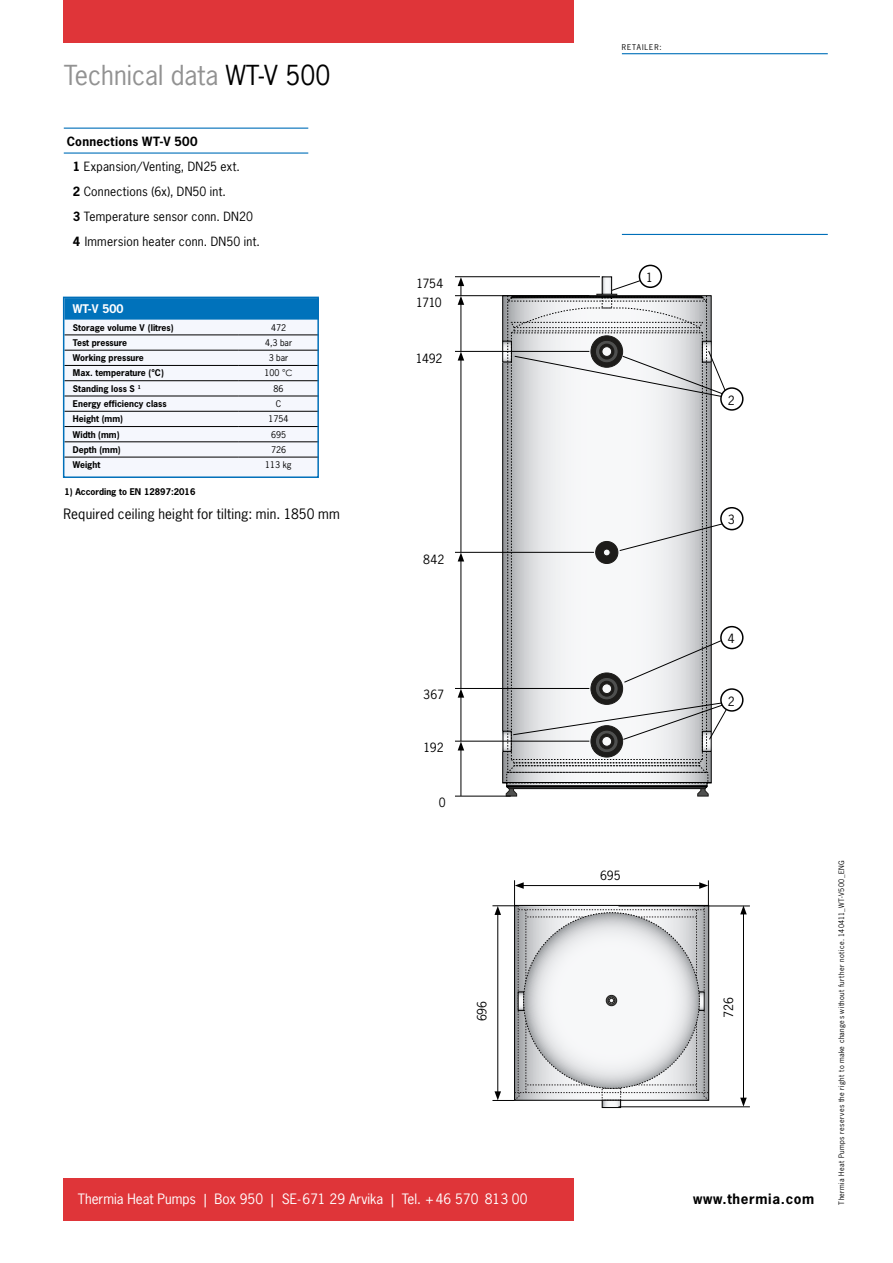
<style>
.page{position:relative;width:893px;height:1263px;background:#fff}
.page>*{position:absolute;margin:0;border:0;box-sizing:border-box;transform-origin:0 0}
.t1{font:25.95px "News Gothic Std";color:#929292}
.t2{font:13.5px "News Gothic Std";color:#fff}
.t3{font:13.5px "News Gothic Std";letter-spacing:.015em;color:#000}
.t4{font:700 13.5px "News Gothic Std";letter-spacing:.05em;color:#000}
.t5{font:12px/25px "News Gothic Std";letter-spacing:.015em;color:#000}
.t6{font:12px/18.6px "News Gothic Std";letter-spacing:-.04em;color:#000}
.t7{font:700 11.25px "News Gothic Std";color:#fff}
.t8{font:700 8.7px "News Gothic Std";color:#000}
.t9{font:8.7px "News Gothic Std";color:#000}
.t10{font:7.5px "News Gothic Std";letter-spacing:.125em;color:#000}
.t11{font:7.2px "News Gothic Std";letter-spacing:.06em;color:#000}
.s1{color:#000}
.s2{font-weight:700}
.s3{font-family:"Century Gothic"}
</style>
<div class="page">
<div style="left:64px;top:0;width:510px;height:43px;background:#df3539"></div>
<hr style="left:622px;top:53px;width:206px;height:1px;background:#006fb9">
<hr style="left:622px;top:234px;width:206px;height:1px;background:#006fb9">
<div style="left:64px;top:1178px;width:510px;height:42px;background:#df3539"></div>
<hr style="left:64px;top:152px;width:244px;height:2px;background:#006fb9">
<hr style="left:64px;top:128px;width:244px;height:1px;background:#006fb9">
<div style="left:64px;top:297px;width:254px;height:180px;background:#f5f7fd"></div>
<div style="left:66px;top:300px;width:250px;height:20px;background:#0072bb"></div>
<hr style="left:64px;top:335px;width:174px;height:1px;background:#000">
<hr style="left:238px;top:335px;width:81px;height:1px;background:#000">
<hr style="left:64px;top:350px;width:174px;height:1px;background:#000">
<hr style="left:238px;top:350px;width:81px;height:1px;background:#000">
<hr style="left:64px;top:365px;width:174px;height:1px;background:#000">
<hr style="left:238px;top:365px;width:81px;height:1px;background:#000">
<hr style="left:64px;top:380px;width:174px;height:1px;background:#000">
<hr style="left:238px;top:380px;width:81px;height:1px;background:#000">
<hr style="left:64px;top:396px;width:174px;height:1px;background:#000">
<hr style="left:238px;top:396px;width:81px;height:1px;background:#000">
<hr style="left:64px;top:411px;width:174px;height:1px;background:#000">
<hr style="left:238px;top:411px;width:81px;height:1px;background:#000">
<hr style="left:64px;top:426px;width:174px;height:1px;background:#000">
<hr style="left:238px;top:426px;width:81px;height:1px;background:#000">
<hr style="left:64px;top:442px;width:174px;height:1px;background:#000">
<hr style="left:238px;top:442px;width:81px;height:1px;background:#000">
<hr style="left:64px;top:457px;width:174px;height:1px;background:#000">
<hr style="left:238px;top:457px;width:81px;height:1px;background:#000">
<div style="left:63px;top:297px;width:256px;height:181px;border:2px solid #006fb9"></div>
<svg style="left:502px;top:296px;width:210px;height:489px"></svg>
<svg style="left:504px;top:343px;width:2px;height:17px"></svg>
<div style="left:502px;top:341px;width:10px;height:21px;border:1px solid #000"></div>
<svg style="left:505px;top:733px;width:1px;height:16px"></svg>
<div style="left:602px;top:277px;width:10px;height:17px;border:1px solid #000"></div>
<hr style="left:503px;top:782px;width:208px;height:1px;background:#000">
<div style="left:506px;top:772px;width:202px;height:11px;border:1px dashed #000"></div>
<svg style="left:506px;top:785px;width:202px;height:11px"></svg>
<hr style="left:455px;top:741px;width:134px;height:1px;background:#000">
<hr style="left:455px;top:796px;width:56px;height:1px;background:#000">
<hr style="left:455px;top:688px;width:134px;height:1px;background:#000">
<hr style="left:455px;top:552px;width:139px;height:1px;background:#000">
<hr style="left:455px;top:351px;width:134px;height:1px;background:#000">
<hr style="left:455px;top:295px;width:134px;height:1px;background:#000">
<hr style="left:455px;top:276px;width:145px;height:1px;background:#000">
<hr style="left:461px;top:748px;width:1px;height:48px;background:#000">
<svg style="left:458px;top:741px;width:6px;height:9px"></svg>
<hr style="left:461px;top:695px;width:1px;height:46px;background:#000">
<svg style="left:458px;top:689px;width:6px;height:9px"></svg>
<hr style="left:461px;top:559px;width:1px;height:129px;background:#000">
<svg style="left:458px;top:552px;width:6px;height:9px"></svg>
<hr style="left:461px;top:358px;width:1px;height:194px;background:#000">
<svg style="left:458px;top:352px;width:6px;height:9px"></svg>
<hr style="left:461px;top:302px;width:1px;height:49px;background:#000">
<svg style="left:458px;top:277px;width:6px;height:28px"></svg>
<div style="left:720px;top:387px;width:24px;height:24px;border:2px solid #000;border-radius:50%"></div>
<div style="left:720px;top:507px;width:24px;height:23px;border:2px solid #000;border-radius:50%"></div>
<div style="left:639px;top:265px;width:23px;height:23px;border:2px solid #000;border-radius:50%"></div>
<div style="left:720px;top:688px;width:24px;height:24px;border:2px solid #000;border-radius:50%"></div>
<div style="left:720px;top:626px;width:24px;height:23px;border:2px solid #000;border-radius:50%"></div>
<svg style="left:604px;top:1102px;width:15px;height:4px"></svg>
<div style="left:602px;top:1100px;width:19px;height:8px;border:1px solid #000"></div>
<svg style="left:492px;top:880px;width:218px;height:221px"></svg>
<hr style="left:618px;top:1106px;width:132px;height:1px;background:#000">
<hr style="left:618px;top:906px;width:132px;height:1px;background:#000">
<hr style="left:743px;top:912px;width:1px;height:188px;background:#000">
<svg style="left:740px;top:1098px;width:7px;height:8px"></svg>
<svg style="left:740px;top:905px;width:7px;height:9px"></svg>
<svg style="left:506px;top:280px;width:221px;height:493px"></svg>
<h1 class="t1" style="left:64px;top:59px;width:268px">Technical data <span class="s1">WT-V 500</span></h1>
<h3 class="t5" style="left:73px;top:129px;width:189px;text-indent:-6px"><span class="s2">Connections WT-V 500<br>1</span> Expansion/Venting, DN25 ext.<br><span class="s2">2</span> Connections (6x), DN50 int.<br><span class="s2">3</span> Temperature sensor conn. DN20<br><span class="s2">4</span> Immersion heater conn. DN50 int.</h3>
<p class="t7" style="left:73px;top:302px;width:52px">WT-V 500</p>
<p class="t8" style="left:73px;top:322px;width:102px">Storage volume V (litres)</p>
<p class="t9" style="left:271px;top:322px;width:17px">472</p>
<p class="t8" style="left:73px;top:337px;width:56px">Test pressure</p>
<p class="t9" style="left:265px;top:337px;width:29px">4,3 bar</p>
<p class="t8" style="left:73px;top:352px;width:72px">Working pressure</p>
<p class="t9" style="left:269px;top:352px;width:21px">3 bar</p>
<p class="t8" style="left:73px;top:367px;width:92px">Max. temperature (°C)</p>
<p class="t9" style="left:264px;top:368px;width:30px">100 °<span class="s3">C</span></p>
<p class="t8" style="left:73px;top:383px;width:69px">Standing loss S <sup>1</sup></p>
<p class="t9" style="left:273px;top:383px;width:12px">86</p>
<p class="t8" style="left:73px;top:398px;width:95px">Energy efficiency class</p>
<p class="t9" style="left:276px;top:398px;width:7px">C</p>
<p class="t8" style="left:73px;top:413px;width:52px">Height (mm)</p>
<p class="t9" style="left:268px;top:413px;width:22px">1754</p>
<p class="t8" style="left:73px;top:428px;width:48px">Width (mm)</p>
<p class="t9" style="left:271px;top:429px;width:17px">695</p>
<p class="t8" style="left:73px;top:444px;width:49px">Depth (mm)</p>
<p class="t9" style="left:271px;top:444px;width:17px">726</p>
<p class="t8" style="left:73px;top:459px;width:29px">Weight</p>
<p class="t9" style="left:265px;top:459px;width:28px">113 kg</p>
<p class="t8" style="left:64px;top:486px;width:132px">1) According to EN 12897:2016</p>
<h2 class="t3" style="left:64px;top:505px;width:278px">Required ceiling height for tilting: min. 1850 mm</h2>
<h3 class="t6" style="left:416px;top:274px;width:29px">1754<br>1710</h3>
<h3 class="t5" style="left:416px;top:345px;width:28px">1492</h3>
<h3 class="t5" style="left:423px;top:547px;width:22px">842</h3>
<p class="t10" style="left:622px;top:42px;width:41px">RETAILER:</p>
<h3 class="t5" style="left:646px;top:265px;width:8px">1</h3>
<h3 class="t5" style="left:728px;top:387px;width:8px">2</h3>
<h3 class="t5" style="left:728px;top:507px;width:8px">3</h3>
<h3 class="t5" style="left:423px;top:681px;width:22px">367</h3>
<h3 class="t5" style="left:424px;top:735px;width:22px">192</h3>
<h3 class="t5" style="left:439px;top:790px;width:8px">0</h3>
<h3 class="t5" style="left:600px;top:862px;width:22px">695</h3>
<h3 class="t5" style="left:728px;top:626px;width:8px">4</h3>
<h3 class="t5" style="left:728px;top:688px;width:8px">2</h3>
<h3 class="t5" style="left:469px;top:1021px;width:22px;rotate:-90deg">696</h3>
<h3 class="t5" style="left:716px;top:1018px;width:22px;rotate:-90deg">726</h3>
<h2 class="t2" style="left:78px;top:1190px;width:451px">Thermia Heat Pumps | Box 950 | SE-671 29 Arvika | Tel. +46 570 813 00</h2>
<h2 class="t4" style="left:693px;top:1190px;width:123px">www.thermia.com</h2>
<p class="t11" style="left:837px;top:1205px;width:346px;rotate:-90deg">Thermia Heat Pumps reserves the right to make changes without further notice. 140411_WT-V500_ENG</p>
</div>
